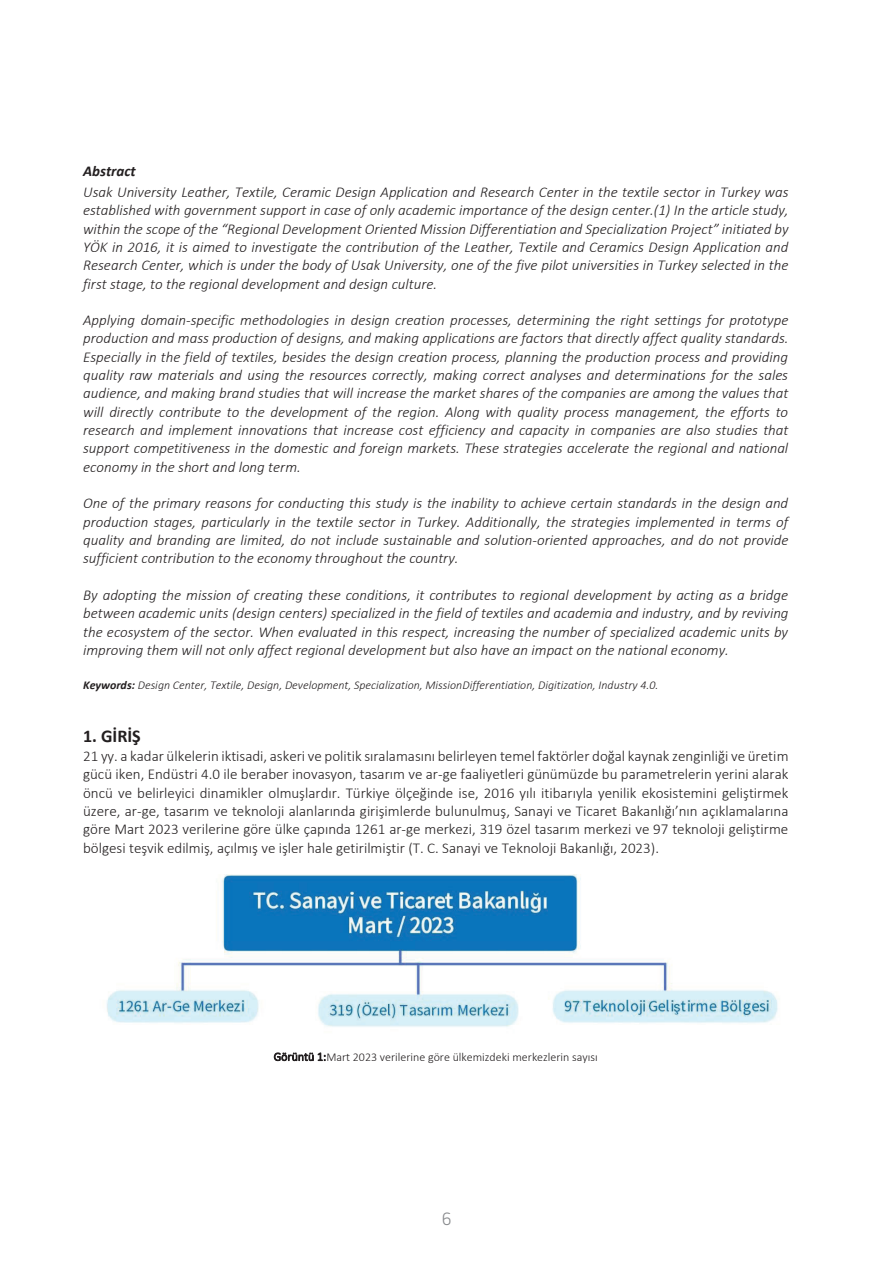
<style>
.page{position:relative;width:893px;height:1263px;background:#fff}
.page>*{position:absolute;margin:0;border:0;box-sizing:border-box;transform-origin:0 0}
.t1{font:700 18px "Calibri";color:#231f20}
.t2{font:300 18px "Inria Sans";color:#86888b}
.t3{font:italic 300 15px/18.3px "Calibri";color:#231f20;text-align:justify}
.t4{font:300 15px/18.3px "Calibri";color:#231f20;text-align:justify}
.t5{font:italic 700 15px "Calibri";color:#231f20}
.t6{font:italic 300 12px "Calibri";color:#231f20}
.t7{font:300 12px "Calibri";color:#231f20}
.s1{font-weight:700}
</style>
<div class="page">
<img style="left:106px;top:875px;width:672px;height:152px">
<p class="t5" style="left:83px;top:160px;width:54px">Abstract</p>
<p class="t3" style="left:83px;top:183px;width:707px">Usak University Leather, Textile, Ceramic Design Application and Research Center in the textile sector in Turkey was established with government support in case of only academic importance of the design center.(1) In the article study, within the scope of the “Regional Development Oriented Mission Differentiation and Specialization Project” initiated by YÖK in 2016, it is aimed to investigate the contribution of the Leather, Textile and Ceramics Design Application and Research Center, which is under the body of Usak University, one of the five pilot universities in Turkey selected in the first stage, to the regional development and design culture.</p>
<p class="t3" style="left:83px;top:311px;width:707px">Applying domain-specific methodologies in design creation processes, determining the right settings for prototype production and mass production of designs, and making applications are factors that directly affect quality standards.<br>Especially in the field of textiles, besides the design creation process, planning the production process and providing quality raw materials and using the resources correctly, making correct analyses and determinations for the sales audience, and making brand studies that will increase the market shares of the companies are among the values that will directly contribute to the development of the region. Along with quality process management, the efforts to research and implement innovations that increase cost efficiency and capacity in companies are also studies that support competitiveness in the domestic and foreign markets. These strategies accelerate the regional and national economy in the short and long term.</p>
<p class="t3" style="left:83px;top:494px;width:707px">One of the primary reasons for conducting this study is the inability to achieve certain standards in the design and production stages, particularly in the textile sector in Turkey. Additionally, the strategies implemented in terms of quality and branding are limited, do not include sustainable and solution-oriented approaches, and do not provide sufficient contribution to the economy throughout the country.</p>
<p class="t3" style="left:83px;top:586px;width:707px">By adopting the mission of creating these conditions, it contributes to regional development by acting as a bridge between academic units (design centers) specialized in the field of textiles and academia and industry, and by reviving the ecosystem of the sector. When evaluated in this respect, increasing the number of specialized academic units by improving them will not only affect regional development but also have an impact on the national economy.</p>
<p class="t6" style="left:83px;top:677px;width:577px"><span class="s1">Keywords:</span> Design Center, Textile, Design, Development, Specialization, MissionDifferentiation, Digitization, Industry 4.0.</p>
<p class="t1" style="left:83px;top:723px;width:59px">1. GİRİŞ</p>
<p class="t4" style="left:83px;top:747px;width:707px">21 yy. a kadar ülkelerin iktisadi, askeri ve politik sıralamasını belirleyen temel faktörler doğal kaynak zenginliği ve üretim gücü iken, Endüstri 4.0 ile beraber inovasyon, tasarım ve ar-ge faaliyetleri günümüzde bu parametrelerin yerini alarak öncü ve belirleyici dinamikler olmuşlardır. Türkiye ölçeğinde ise, 2016 yılı itibarıyla yenilik ekosistemini geliştirmek üzere, ar-ge, tasarım ve teknoloji alanlarında girişimlerde bulunulmuş, Sanayi ve Ticaret Bakanlığı’nın açıklamalarına göre Mart 2023 verilerine göre ülke çapında 1261 ar-ge merkezi, 319 özel tasarım merkezi ve 97 teknoloji geliştirme bölgesi teşvik edilmiş, açılmış ve işler hale getirilmiştir (T. C. Sanayi ve Teknoloji Bakanlığı, 2023).</p>
<p class="t7" style="left:274px;top:1049px;width:325px">Görüntü 1:Mart 2023 verilerine göre ülkemizdeki merkezlerin sayısı</p>
<p class="t2" style="left:441px;top:1207px;width:12px">6</p>
</div>
